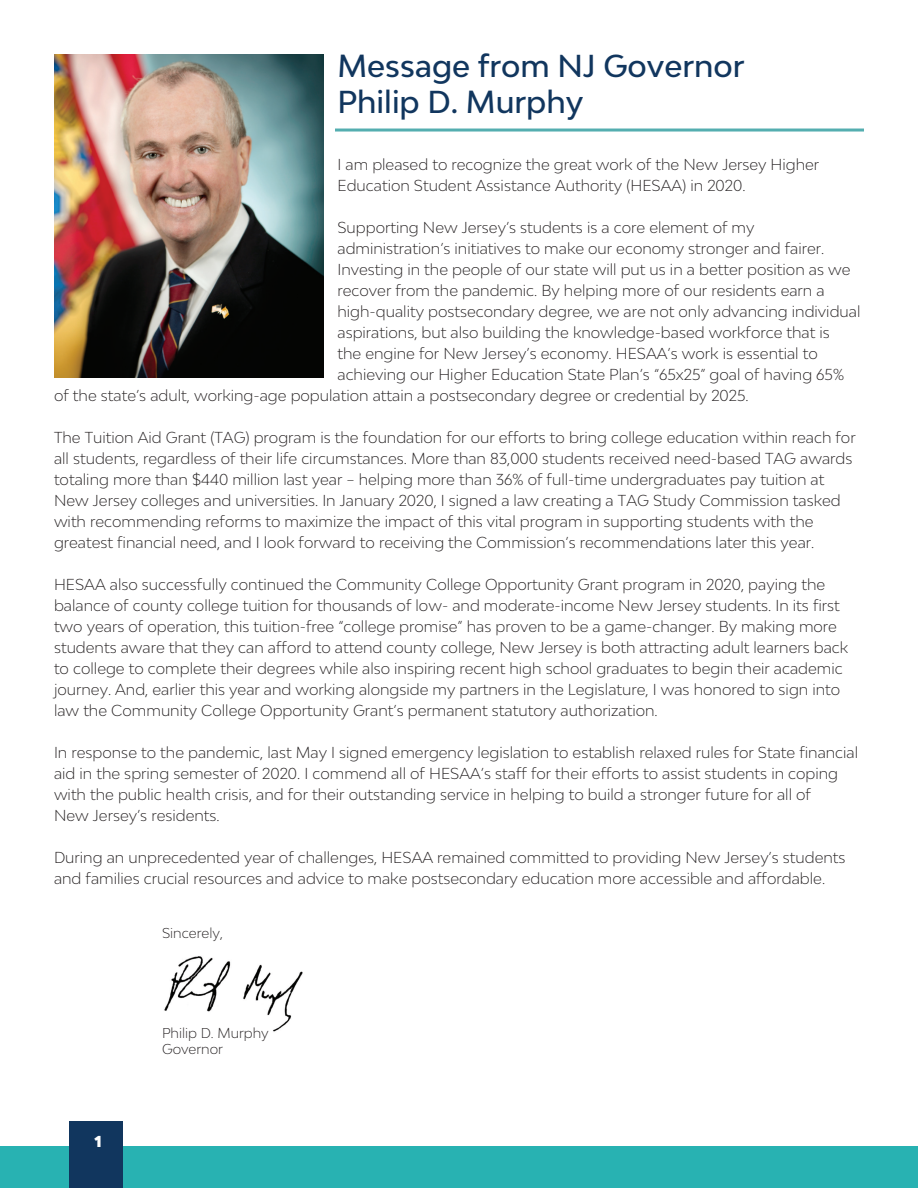
<style>
.page{position:relative;width:918px;height:1188px;background:#fff}
.page>*{position:absolute;margin:0;border:0;box-sizing:border-box;transform-origin:0 0}
.t1{font:500 30px/36px "Bw Modelica";color:#11365e}
.t2{font:300 15px/21px "Bw Modelica";color:#231f20}
.t3{font:900 15px "Bw Modelica";color:#fff}
.t4{font:300 13.5px/16.2px "Bw Modelica";color:#231f20}
</style>
<div class="page">
<hr style="left:54px;top:129px;width:810px;height:3px;background:#54aeb0">
<div style="left:0;top:1147px;width:918px;height:41px;background:#28b2b2"></div>
<div style="left:69px;top:1121px;width:54px;height:67px;background:#11365e"></div>
<img style="left:164px;top:956px;width:139px;height:76px">
<img style="left:54px;top:54px;width:270px;height:324px">
<div style="left:324px;top:54px;width:11px;height:244px;background:#fff"></div>
<p class="t1" style="left:338px;top:48px;width:408px">Message from NJ Governor<br>Philip D. Murphy</p>
<p class="t2" style="left:338px;top:154px;width:483px">I am pleased to recognize the great work of the New Jersey Higher<br>Education Student Assistance Authority (HESAA) in 2020.</p>
<p class="t2" style="left:338px;top:217px;width:419px">Supporting New Jersey’s students is a core element of my</p>
<p class="t2" style="left:338px;top:238px;width:488px">administration’s initiatives to make our economy stronger and fairer.</p>
<p class="t2" style="left:338px;top:259px;width:515px">Investing in the people of our state will put us in a better position as we</p>
<p class="t2" style="left:338px;top:280px;width:489px">recover from the pandemic. By helping more of our residents earn a</p>
<p class="t2" style="left:338px;top:301px;width:524px">high-quality postsecondary degree, we are not only advancing individual</p>
<p class="t2" style="left:338px;top:322px;width:494px">aspirations, but also building the knowledge-based workforce that is</p>
<p class="t2" style="left:338px;top:343px;width:482px">the engine for New Jersey’s economy. HESAA’s work is essential to</p>
<p class="t2" style="left:338px;top:364px;width:508px">achieving our Higher Education State Plan’s “65x25” goal of having 65%</p>
<p class="t2" style="left:54px;top:385px;width:696px">of the state’s adult, working-age population attain a postsecondary degree or credential by 2025.</p>
<p class="t2" style="left:54px;top:427px;width:803px">The Tuition Aid Grant (TAG) program is the foundation for our efforts to bring college education within reach for all students, regardless of their life circumstances. More than 83,000 students received need-based TAG awards totaling more than $440 million last year – helping more than 36% of full-time undergraduates pay tuition at New Jersey colleges and universities. In January 2020, I signed a law creating a TAG Study Commission tasked with recommending reforms to maximize the impact of this vital program in supporting students with the greatest financial need, and I look forward to receiving the Commission’s recommendations later this year.</p>
<p class="t2" style="left:54px;top:574px;width:796px">HESAA also successfully continued the Community College Opportunity Grant program in 2020, paying the balance of county college tuition for thousands of low- and moderate-income New Jersey students. In its first two years of operation, this tuition-free “college promise” has proven to be a game-changer. By making more students aware that they can afford to attend county college, New Jersey is both attracting adult learners back to college to complete their degrees while also inspiring recent high school graduates to begin their academic journey. And, earlier this year and working alongside my partners in the Legislature, I was honored to sign into law the Community College Opportunity Grant’s permanent statutory authorization.</p>
<p class="t2" style="left:54px;top:742px;width:806px">In response to the pandemic, last May I signed emergency legislation to establish relaxed rules for State financial aid in the spring semester of 2020. I commend all of HESAA’s staff for their efforts to assist students in coping with the public health crisis, and for their outstanding service in helping to build a stronger future for all of<br>New Jersey’s residents.</p>
<p class="t2" style="left:54px;top:847px;width:793px">During an unprecedented year of challenges, HESAA remained committed to providing New Jersey’s students and families crucial resources and advice to make postsecondary education more accessible and affordable.</p>
<p class="t4" style="left:162px;top:924px;width:62px">Sincerely,</p>
<p class="t3" style="left:94px;top:1132px;width:9px">1</p>
<p class="t4" style="left:162px;top:1025px;width:108px">Philip D. Murphy<br>Governor</p>
</div>
